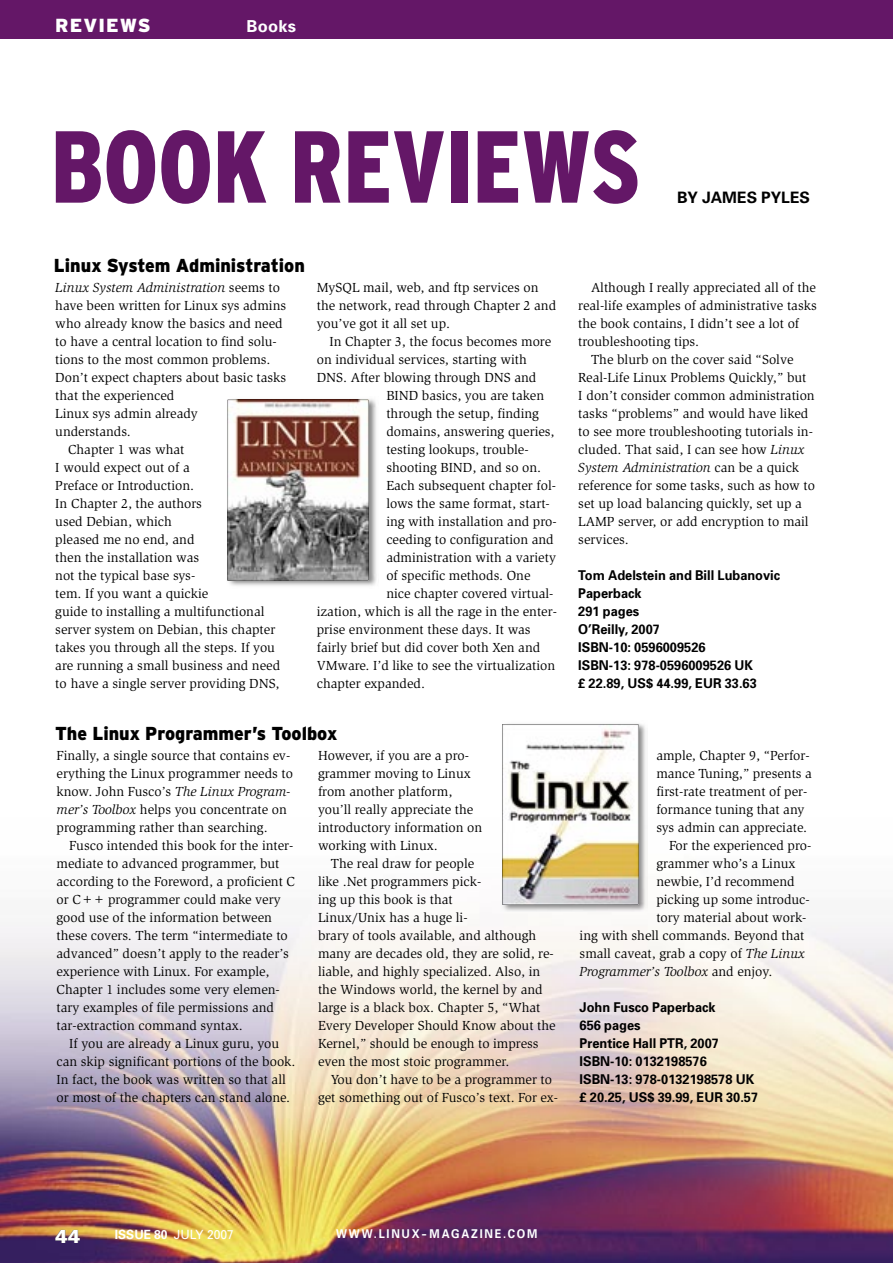
<style>
.page{position:relative;width:893px;height:1263px;background:#fff}
.page>*{position:absolute;margin:0;border:0;box-sizing:border-box;transform-origin:0 0}
.t1{font:900 condensed 102px "Interstate";color:#641767;scale:.95 1}
.t2{font:900 18.9px "Interstate";letter-spacing:.055em;color:#fff}
.t3{font:900 18.9px "Univers";color:#fff}
.t4{font:900 18.75px "Interstate";color:#000;scale:.95 1}
.t5{font:700 16.5px "Univers";letter-spacing:.015em;color:#fff}
.t6{font:700 15.75px "Univers";color:#000}
.t7{font:13.5px/18px "Slimbach";color:#000}
.t8{font:700 13.5px/18px "Univers";color:#000;scale:.95 1}
.t9{font:italic 13.5px "Slimbach";color:#000}
.t10{font:12.75px "Univers";color:#fff;scale:.95 1}
.t11{font:700 12.15px "Univers";letter-spacing:.16em;color:#fff;scale:.9 1}
.s1{font-style:normal}
.s2{font-style:italic}
.s3{font-weight:700}
</style>
<div class="page">
<img style="left:0;top:902px;width:893px;height:361px">
<img style="left:501px;top:724px;width:147px;height:188px">
<svg style="left:502px;top:724px;width:136px;height:180px"></svg>
<img style="left:227px;top:399px;width:150px;height:187px">
<svg style="left:228px;top:400px;width:140px;height:180px"></svg>
<div style="left:0;top:0;width:893px;height:38px;background:#641767"></div>
<h2 class="t2" style="left:55px;top:15px;width:97px">REVIEWS</h2>
<p class="t5" style="left:247px;top:16px;width:51px">Books</p>
<h1 class="t1" style="left:51px;top:110px;width:622px">BOOK REVIEWS</h1>
<p class="t6" style="left:677px;top:188px;width:135px">BY JAMES PYLES</p>
<h3 class="t4" style="left:54px;top:255px;width:266px">Linux System Administration</h3>
<p class="t9" style="left:55px;top:280px;width:226px">Linux System Administration <span class="s1">seems to</span></p>
<p class="t7" style="left:55px;top:297px;width:232px">have been written for Linux sys admins</p>
<p class="t7" style="left:55px;top:315px;width:229px">who already know the basics and need</p>
<p class="t7" style="left:55px;top:333px;width:223px">to have a central location to find solu-</p>
<p class="t7" style="left:55px;top:351px;width:217px">tions to the most common problems.</p>
<p class="t7" style="left:55px;top:369px;width:232px">Don’t expect chapters about basic tasks</p>
<p class="t7" style="left:55px;top:387px;width:121px">that the experienced</p>
<p class="t7" style="left:55px;top:405px;width:144px">Linux sys admin already</p>
<p class="t7" style="left:55px;top:423px;width:77px">understands.</p>
<p class="t7" style="left:68px;top:441px;width:118px">Chapter 1 was what</p>
<p class="t7" style="left:55px;top:459px;width:136px">I would expect out of a</p>
<p class="t7" style="left:55px;top:477px;width:140px">Preface or Introduction.</p>
<p class="t7" style="left:55px;top:495px;width:148px">In Chapter 2, the authors</p>
<p class="t7" style="left:55px;top:513px;width:118px">used Debian, which</p>
<p class="t7" style="left:55px;top:531px;width:141px">pleased me no end, and</p>
<p class="t7" style="left:55px;top:549px;width:145px">then the installation was</p>
<p class="t7" style="left:55px;top:567px;width:142px">not the typical base sys-</p>
<p class="t7" style="left:55px;top:585px;width:155px">tem. If you want a quickie</p>
<p class="t7" style="left:55px;top:603px;width:211px">guide to installing a multifunctional</p>
<p class="t7" style="left:55px;top:621px;width:222px">server system on Debian, this chapter</p>
<p class="t7" style="left:55px;top:639px;width:221px">takes you through all the steps. If you</p>
<p class="t7" style="left:55px;top:657px;width:226px">are running a small business and need</p>
<p class="t7" style="left:55px;top:675px;width:226px">to have a single server providing DNS,</p>
<p class="t7" style="left:317px;top:279px;width:241px">MySQL mail, web, and ftp services on the network, read through Chapter 2 and you’ve got it all set up.</p>
<p class="t7" style="left:330px;top:333px;width:223px">In Chapter 3, the focus becomes more</p>
<p class="t7" style="left:317px;top:351px;width:212px">on individual services, starting with</p>
<p class="t7" style="left:317px;top:369px;width:221px">DNS. After blowing through DNS and</p>
<p class="t7" style="left:386px;top:387px;width:159px">BIND basics, you are taken</p>
<p class="t7" style="left:386px;top:405px;width:154px">through the setup, finding</p>
<p class="t7" style="left:386px;top:423px;width:170px">domains, answering queries,</p>
<p class="t7" style="left:386px;top:441px;width:144px">testing lookups, trouble-</p>
<p class="t7" style="left:386px;top:459px;width:156px">shooting BIND, and so on.</p>
<p class="t7" style="left:386px;top:477px;width:171px">Each subsequent chapter fol-</p>
<p class="t7" style="left:386px;top:495px;width:165px">lows the same format, start-</p>
<p class="t7" style="left:386px;top:513px;width:172px">ing with installation and pro-</p>
<p class="t7" style="left:386px;top:531px;width:169px">ceeding to configuration and</p>
<p class="t7" style="left:386px;top:549px;width:171px">administration with a variety</p>
<p class="t7" style="left:386px;top:567px;width:146px">of specific methods. One</p>
<p class="t7" style="left:386px;top:585px;width:169px">nice chapter covered virtual-</p>
<p class="t7" style="left:317px;top:603px;width:242px">ization, which is all the rage in the enter-</p>
<p class="t7" style="left:317px;top:621px;width:215px">prise environment these days. It was</p>
<p class="t7" style="left:317px;top:639px;width:225px">fairly brief but did cover both Xen and</p>
<p class="t7" style="left:317px;top:657px;width:240px">VMware. I’d like to see the virtualization</p>
<p class="t7" style="left:317px;top:675px;width:110px">chapter expanded.</p>
<h3 class="t4" style="left:55px;top:723px;width:298px">The Linux Programmer’s Toolbox</h3>
<p class="t7" style="left:318px;top:747px;width:166px">However, if you are a pro&shy;grammer moving to Linux from another platform, you’ll really appreciate the introductory information on working with Linux.</p>
<p class="t7" style="left:318px;top:855px;width:239px;text-indent:13px">The real draw for people<br>like .Net programmers pick-<br>ing up this book is that<br>Linux/ Unix has a huge li-<br>brary of tools available, and although many are decades old, they are solid, re&shy;liable, and highly specialized. Also, in the Windows world, the kernel by and large is a black box. Chapter 5, “What Every Developer Should Know about the Kernel,” should be enough to impress even the most stoic programmer.</p>
<p class="t7" style="left:318px;top:1071px;width:242px;text-align:center">You don’t have to be a programmer to get something out of Fusco’s text. For ex-</p>
<p class="t7" style="left:57px;top:747px;width:238px">Finally, a single source that contains ev&shy;erything the Linux programmer needs to know. John Fusco’s <span class="s2">The Linux Program&shy;mer’s Toolbox</span> helps you concentrate on programming rather than searching.</p>
<p class="t7" style="left:57px;top:837px;width:240px;text-indent:13px">Fusco intended this book for the inter&shy;mediate to advanced programmer, but according to the Foreword, a proficient C or C++ programmer could make very good use of the information between these covers. The term “intermediate to advanced” doesn’t apply to the reader’s experience with Linux. For example, Chapter 1 includes some very elemen&shy;tary examples of file permissions and tar-extraction command syntax.</p>
<p class="t7" style="left:57px;top:1035px;width:240px;text-indent:13px">If you are already a Linux guru, you can skip significant portions of the book.<br>In fact, the book was written so that all or most of the chapters can stand alone.</p>
<p class="t7" style="left:591px;top:279px;width:226px">Although I really appreciated all of the</p>
<p class="t7" style="left:578px;top:297px;width:240px">real-life examples of administrative tasks</p>
<p class="t7" style="left:578px;top:315px;width:222px">the book contains, I didn’t see a lot of</p>
<p class="t7" style="left:578px;top:333px;width:122px">troubleshooting tips.</p>
<p class="t7" style="left:591px;top:351px;width:204px">The blurb on the cover said “Solve</p>
<p class="t7" style="left:578px;top:369px;width:230px">Real-Life Linux Problems Quickly,” but</p>
<p class="t7" style="left:578px;top:387px;width:238px">I don’t consider common administration</p>
<p class="t7" style="left:578px;top:405px;width:232px">tasks “problems” and would have liked</p>
<p class="t7" style="left:578px;top:423px;width:236px">to see more troubleshooting tutorials in-</p>
<p class="t7" style="left:578px;top:441px;width:228px">cluded. That said, I can see how <span class="s2">Linux</span></p>
<p class="t9" style="left:578px;top:460px;width:222px">System Administration <span class="s1">can be a quick</span></p>
<p class="t7" style="left:578px;top:477px;width:238px">reference for some tasks, such as how to</p>
<p class="t7" style="left:578px;top:495px;width:225px">set up load balancing quickly, set up a</p>
<p class="t7" style="left:578px;top:513px;width:232px">LAMP server, or add encryption to mail</p>
<p class="t7" style="left:578px;top:531px;width:52px">services.</p>
<p class="t8" style="left:578px;top:566px;width:214px">Tom Adelstein and Bill Lubanovic<br>Paperback<br>291 pages<br>O’Reilly, 2007<br>ISBN-10: 0596009526<br>ISBN-13: 978-0596009526 UK<br>£ 22.89, US$ 44.99, EUR 33.63</p>
<p class="t7" style="left:656px;top:747px;width:155px">ample, Chapter 9, “Perfor-</p>
<p class="t7" style="left:656px;top:765px;width:157px">mance Tuning,” presents a</p>
<p class="t7" style="left:656px;top:783px;width:153px">first-rate treatment of per-</p>
<p class="t7" style="left:656px;top:801px;width:150px">formance tuning that any</p>
<p class="t7" style="left:656px;top:819px;width:152px">sys admin can appreciate.</p>
<p class="t7" style="left:669px;top:837px;width:144px">For the experienced pro-</p>
<p class="t7" style="left:656px;top:855px;width:141px">grammer who’s a Linux</p>
<p class="t7" style="left:656px;top:873px;width:140px">newbie, I’d recommend</p>
<p class="t7" style="left:656px;top:891px;width:155px">picking up some introduc-</p>
<p class="t7" style="left:656px;top:909px;width:152px">tory material about work-</p>
<p class="t7" style="left:580px;top:927px;width:226px">ing with shell commands. Beyond that</p>
<p class="t7" style="left:580px;top:945px;width:227px">small caveat, grab a copy of <span class="s2">The Linux</span></p>
<p class="t9" style="left:580px;top:964px;width:194px">Programmer’s Toolbox <span class="s1">and enjoy.</span></p>
<p class="t8" style="left:580px;top:998px;width:189px">John Fusco Paperback<br>656 pages<br>Prentice Hall PTR, 2007<br>ISBN-10: 0132198576<br>ISBN-13: 978-0132198578 UK £ 20.25, US$ 39.99, EUR 30.57</p>
<h2 class="t3" style="left:55px;top:1225px;width:27px">44</h2>
<p class="t10" style="left:115px;top:1226px;width:127px"><span class="s3">ISSUE 80</span> JULY 2007</p>
<p class="t11" style="left:336px;top:1226px;width:225px">WWW.LINUX-MAGAZINE.COM</p>
</div>
